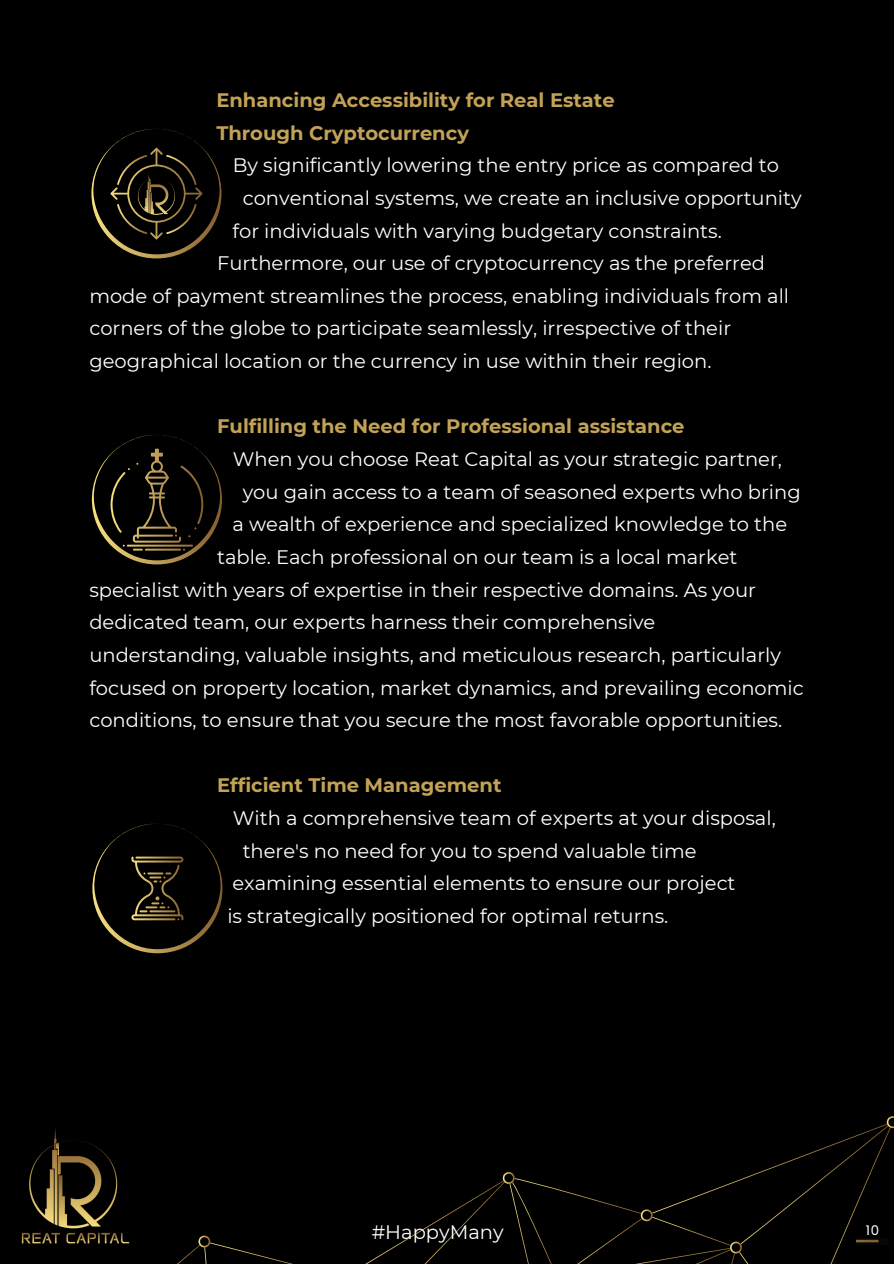
<style>
.page{position:relative;width:894px;height:1264px;background:#fff}
.page>*{position:absolute;margin:0;border:0;box-sizing:border-box;transform-origin:0 0}
.t1{font:19.5px "Montserrat";color:#fff}
.t2{font:700 19.5px "Montserrat";color:#c2a257}
.t3{font:13.35px "Poppins";color:#fff}
</style>
<div class="page">
<div style="left:0;top:0;width:893px;height:1263px;background:#000"></div>
<svg style="left:178px;top:1235px;width:111px;height:28px"></svg>
<svg style="left:367px;top:1116px;width:526px;height:147px"></svg>
<div style="left:854px;top:1229px;width:35px;height:34px;background:#000"></div>
<svg style="left:91px;top:128px;width:130px;height:130px"></svg>
<svg style="left:92px;top:434px;width:130px;height:130px"></svg>
<svg style="left:92px;top:823px;width:130px;height:130px"></svg>
<img style="left:21px;top:1128px;width:109px;height:116px">
<div style="left:865px;top:1218px;width:16px;height:31px;background:#000"></div>
<img style="left:856px;top:1239px;width:23px;height:4px">
<h1 class="t2" style="left:216px;top:88px;width:400px">Enhancing Accessibility for Real Estate</h1>
<h1 class="t2" style="left:216px;top:121px;width:254px">Through Cryptocurrency</h1>
<h1 class="t1" style="left:233px;top:153px;width:547px">By significantly lowering the entry price as compared to</h1>
<h1 class="t1" style="left:243px;top:186px;width:560px">conventional systems, we create an inclusive opportunity</h1>
<h1 class="t1" style="left:232px;top:219px;width:490px">for individuals with varying budgetary constraints.</h1>
<h1 class="t1" style="left:217px;top:251px;width:549px">Furthermore, our use of cryptocurrency as the preferred</h1>
<h1 class="t1" style="left:89px;top:284px;width:701px">mode of payment streamlines the process, enabling individuals from all</h1>
<h1 class="t1" style="left:89px;top:316px;width:643px">corners of the globe to participate seamlessly, irrespective of their</h1>
<h1 class="t1" style="left:89px;top:349px;width:623px">geographical location or the currency in use within their region.</h1>
<h1 class="t2" style="left:217px;top:414px;width:468px">Fulfilling the Need for Professional assistance</h1>
<h1 class="t1" style="left:233px;top:447px;width:550px">When you choose Reat Capital as your strategic partner,</h1>
<h1 class="t1" style="left:243px;top:480px;width:559px">you gain access to a team of seasoned experts who bring</h1>
<h1 class="t1" style="left:232px;top:512px;width:556px">a wealth of experience and specialized knowledge to the</h1>
<h1 class="t1" style="left:217px;top:545px;width:521px">table. Each professional on our team is a local market</h1>
<h1 class="t1" style="left:89px;top:577px;width:668px">specialist with years of expertise in their respective domains. As your</h1>
<h1 class="t1" style="left:89px;top:610px;width:567px">dedicated team, our experts harness their comprehensive</h1>
<h1 class="t1" style="left:89px;top:643px;width:693px">understanding, valuable insights, and meticulous research, particularly</h1>
<h1 class="t1" style="left:89px;top:675px;width:715px">focused on property location, market dynamics, and prevailing economic</h1>
<h1 class="t1" style="left:89px;top:708px;width:694px">conditions, to ensure that you secure the most favorable opportunities.</h1>
<h1 class="t2" style="left:217px;top:773px;width:286px">Efficient Time Management</h1>
<h1 class="t1" style="left:233px;top:806px;width:544px">With a comprehensive team of experts at your disposal,</h1>
<h1 class="t1" style="left:243px;top:838px;width:455px">there's no need for you to spend valuable time</h1>
<h1 class="t1" style="left:232px;top:871px;width:504px">examining essential elements to ensure our project</h1>
<h1 class="t1" style="left:227px;top:904px;width:442px">is strategically positioned for optimal returns.</h1>
<p class="t1" style="left:371px;top:1219px;width:133px">#HappyMany</p>
<p class="t3" style="left:865px;top:1221px;width:15px">10</p>
</div>
